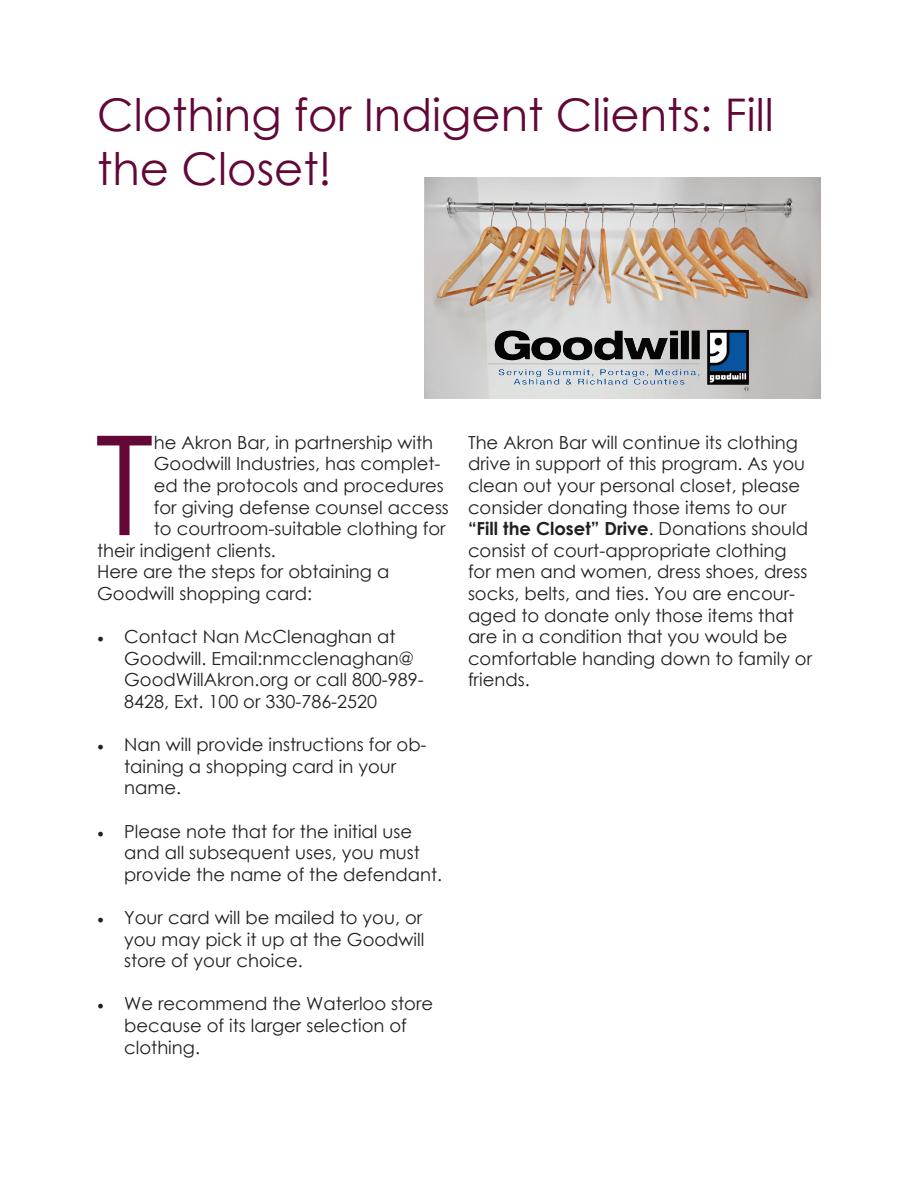
<style>
.page{position:relative;width:918px;height:1188px;background:#fff}
.page>*{position:absolute;margin:0;border:0;box-sizing:border-box;transform-origin:0 0}
.t1{font:138.3px "Century Gothic";color:#620736}
.t2{font:45px/54px "Century Gothic";color:#620736}
.t3{font:18px/21.6px "Century Gothic";color:#231f20}
.s1{font-family:"Minion Pro"}
.s2{font-weight:700}
</style>
<div class="page">
<img style="left:425px;top:177px;width:395px;height:222px">
<img style="left:476px;top:316px;width:292px;height:83px">
<h2 class="t2" style="left:97px;top:87px;width:678px">Clothing for Indigent Clients: Fill the Closet!</h2>
<h1 class="t1" style="left:95px;top:389px;width:60px">T</h1>
<p class="t3" style="left:154px;top:431px;width:281px">he Akron Bar, in partnership with</p>
<p class="t3" style="left:154px;top:453px;width:288px">Goodwill Industries, has complet-</p>
<p class="t3" style="left:154px;top:474px;width:291px">ed the protocols and procedures</p>
<p class="t3" style="left:154px;top:496px;width:297px">for giving defense counsel access</p>
<p class="t3" style="left:154px;top:518px;width:293px">to courtroom-suitable clothing for</p>
<p class="t3" style="left:97px;top:539px;width:180px">their indigent clients.</p>
<p class="t3" style="left:97px;top:561px;width:294px">Here are the steps for obtaining a</p>
<p class="t3" style="left:97px;top:582px;width:217px">Goodwill shopping card:</p>
<p class="t3" style="left:124px;top:626px;width:301px;text-indent:-27px"><span class="s1">•</span> Contact Nan McClenaghan at<br>Goodwill. Email:nmcclenaghan@<br>GoodWillAkron.org or call 800-989-<br>8428, Ext. 100 or 330-786-2520</p>
<p class="t3" style="left:124px;top:734px;width:304px;text-indent:-27px"><span class="s1">•</span> Nan will provide instructions for ob&shy;taining a shopping card in your name.</p>
<p class="t3" style="left:124px;top:820px;width:319px;text-indent:-27px"><span class="s1">•</span> Please note that for the initial use and all subsequent uses, you must provide the name of the defendant.</p>
<p class="t3" style="left:124px;top:906px;width:302px;text-align:justify;text-indent:-27px"><span class="s1">•</span> Your card will be mailed to you, or you may pick it up at the Goodwill store of your choice.</p>
<p class="t3" style="left:124px;top:993px;width:311px;text-indent:-27px"><span class="s1">•</span> We recommend the Waterloo store because of its larger selection of clothing.</p>
<p class="t3" style="left:468px;top:431px;width:346px">The Akron Bar will continue its clothing drive in support of this program. As you clean out your personal closet, please consider donating those items to our <span class="s2">“Fill the Closet” Drive</span>. Donations should consist of court-appropriate clothing for men and women, dress shoes, dress socks, belts, and ties. You are encour&shy;aged to donate only those items that are in a condition that you would be comfortable handing down to family or friends.</p>
</div>
